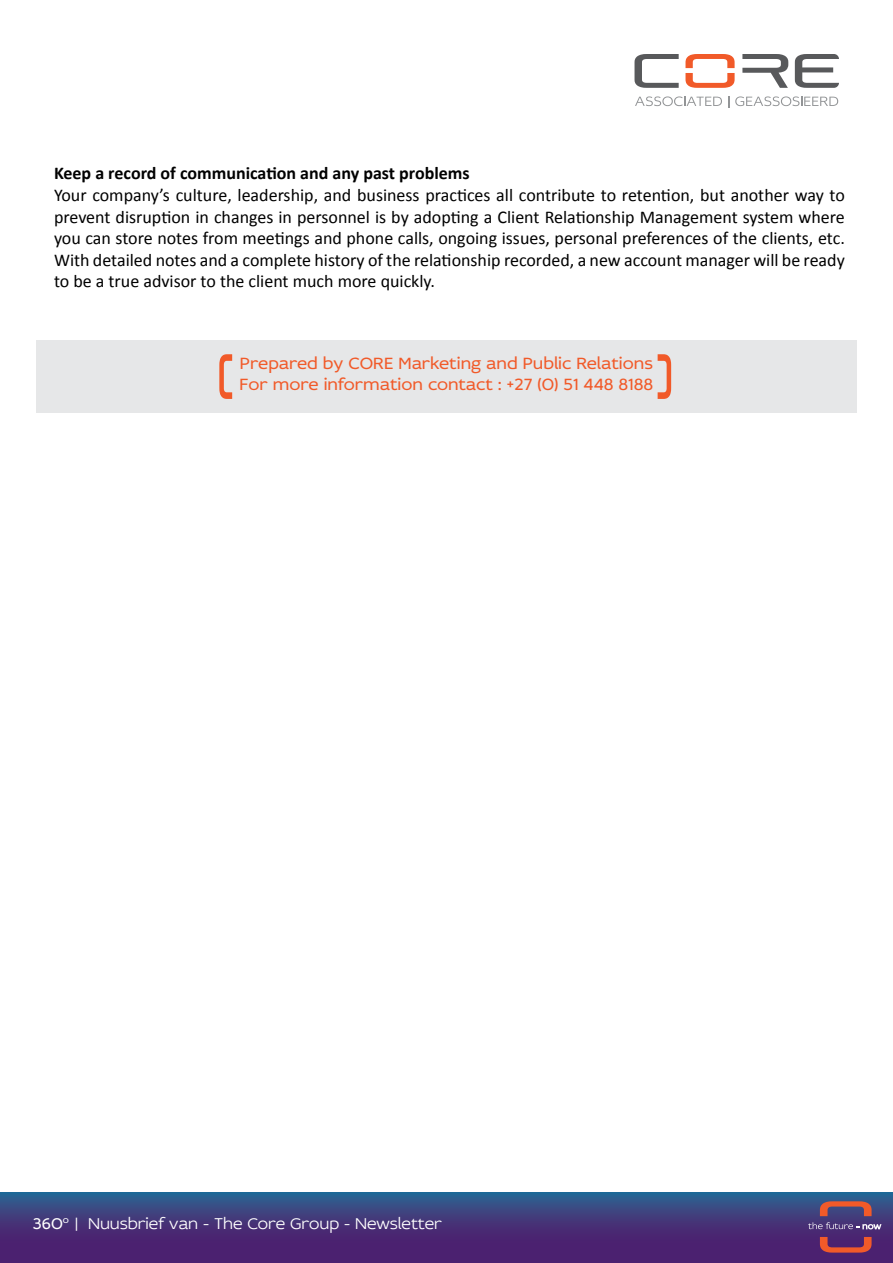
<style>
.page{position:relative;width:893px;height:1263px;background:#fff}
.page>*{position:absolute;margin:0;border:0;box-sizing:border-box;transform-origin:0 0}
.t1{font:18px/21.6px "Calibri";color:#000;text-align:justify}
.t2{font:700 18px "Calibri";color:#000}
.t3{font:17.25px/20.9px "Idealist Sans";color:#f15a29}
.t4{font:300 16.5px "Idealist Sans";color:#fff}
.s1{font-weight:400}
</style>
<div class="page">
<svg style="left:0;top:1193px;width:893px;height:70px;background:#423579"></svg>
<svg style="left:808px;top:1222px;width:73px;height:7px"></svg>
<svg style="left:820px;top:1201px;width:52px;height:15px"></svg>
<svg style="left:820px;top:1237px;width:52px;height:15px"></svg>
<svg style="left:635px;top:96px;width:87px;height:10px"></svg>
<svg style="left:728px;top:96px;width:1px;height:12px"></svg>
<svg style="left:735px;top:96px;width:103px;height:10px"></svg>
<svg style="left:634px;top:54px;width:45px;height:34px"></svg>
<svg style="left:685px;top:54px;width:50px;height:34px"></svg>
<svg style="left:742px;top:54px;width:46px;height:34px"></svg>
<svg style="left:795px;top:54px;width:44px;height:34px"></svg>
<div style="left:36px;top:340px;width:821px;height:73px;background:#e6e7e8"></div>
<svg style="left:219px;top:354px;width:13px;height:45px"></svg>
<svg style="left:658px;top:354px;width:13px;height:45px"></svg>
<p class="t2" style="left:54px;top:162px;width:417px">Keep a record of communication and any past problems</p>
<p class="t1" style="left:54px;top:183px;width:792px">Your company’s culture, leadership, and business practices all contribute to retention, but another way to prevent disruption in changes in personnel is by adopting a Client Relationship Management system where you can store notes from meetings and phone calls, ongoing issues, personal preferences of the clients, etc.<br>With detailed notes and a complete history of the relationship recorded, a new account manager will be ready to be a true advisor to the client much more quickly.</p>
<p class="t3" style="left:240px;top:353px;width:415px">Prepared by CORE Marketing and Public Relations<br>For more information contact : +27 (0) 51 448 8188</p>
<p class="t4" style="left:33px;top:1212px;width:411px"><span class="s1">360</span><sup>o</sup> | Nuusbrief van - The Core Group - Newsletter</p>
</div>
